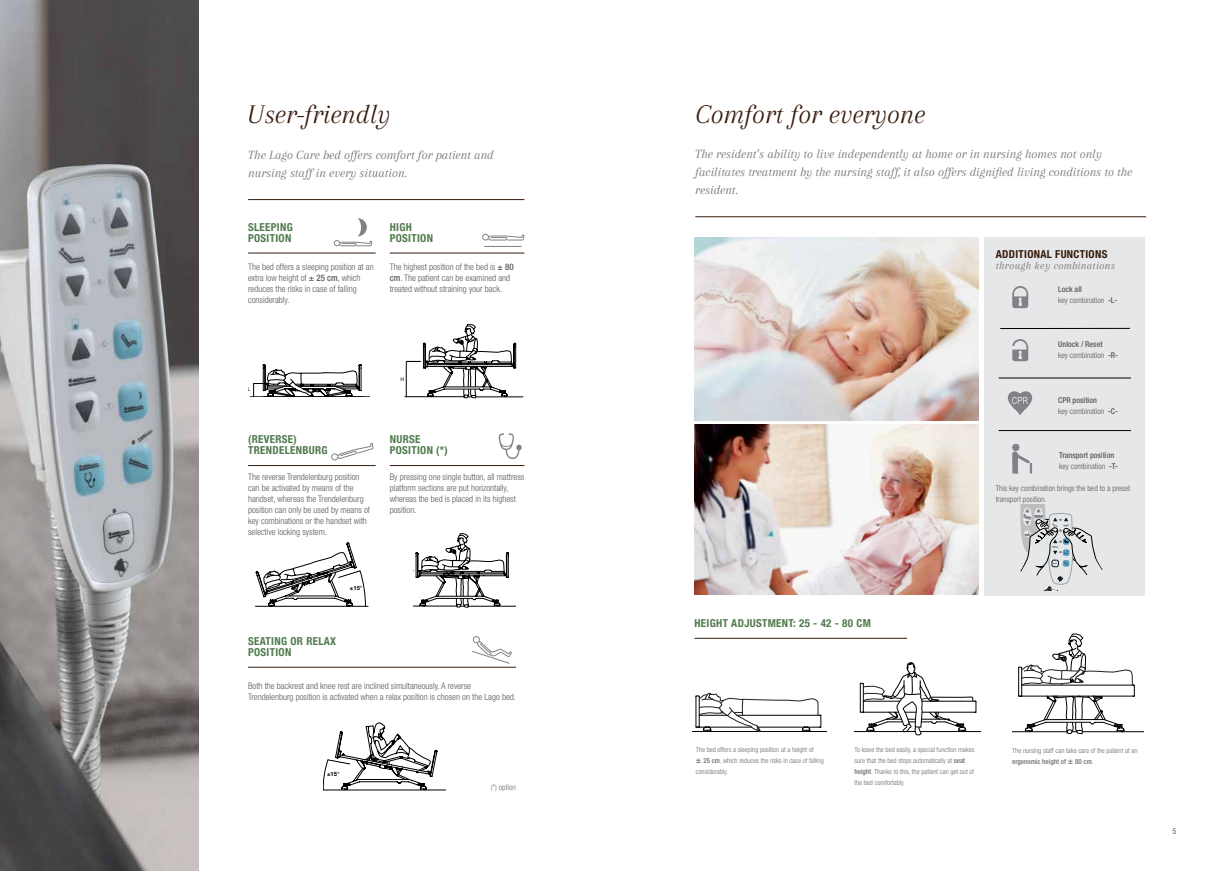
<style>
.page{position:relative;width:1219px;height:871px;background:#fff}
.page>*{position:absolute;margin:0;border:0;box-sizing:border-box;transform-origin:0 0}
.t1{font:italic 28px "Arapey";color:#371b0b}
.t2{font:italic 13px/18px "Arapey";color:#6d6e71}
.t3{font:700 condensed 11px/11px "Helvetica Neue LT Std";letter-spacing:.03em;color:#4f7a4d}
.t4{font:italic 11px "Arapey";letter-spacing:.03em;color:#6d6e71}
.t5{font:700 condensed 11px "Helvetica Neue LT Std";letter-spacing:.03em;color:#371b0b}
.t6{font:300 condensed 9px/11px "Helvetica Neue LT Std";color:#58595b}
.t7{font:500 condensed 8px/11px "Helvetica Neue LT Std";color:#58595b}
.t8{font:300 condensed 8px/11px "Helvetica Neue LT Std";color:#58595b}
.t9{font:300 condensed 8px "Helvetica Neue LT Std";color:#6d6e71}
.t10{font:condensed 8px "Helvetica Neue LT Std";color:#58595b}
.t11{font:300 condensed 7px/11px "Helvetica Neue LT Std";color:#6d6e71}
.t12{font:700 5.9px "Helvetica Neue LT Std";color:#010101}
.t13{font:5.9px "Helvetica";color:#010101}
.t14{font:700 5.8px "Helvetica Neue LT Std";color:#010101}
.s1{font-weight:500}
.s2{font-weight:300}
.s3{font-weight:500;font-size:9px}
</style>
<div class="page">
<img style="left:0;top:0;width:198px;height:870px">
<img style="left:694px;top:424px;width:284px;height:170px">
<img style="left:694px;top:237px;width:284px;height:183px">
<hr style="left:248px;top:199px;width:276px;height:1px;background:#371b0b">
<hr style="left:248px;top:465px;width:128px;height:1px;background:#371b0b">
<hr style="left:390px;top:465px;width:134px;height:1px;background:#371b0b">
<hr style="left:390px;top:253px;width:134px;height:1px;background:#371b0b">
<hr style="left:248px;top:253px;width:128px;height:1px;background:#371b0b">
<hr style="left:248px;top:666px;width:268px;height:1px;background:#371b0b">
<hr style="left:695px;top:216px;width:451px;height:1px;background:#371b0b">
<hr style="left:694px;top:638px;width:213px;height:1px;background:#371b0b">
<div style="left:984px;top:237px;width:161px;height:358px;background:#e6e7e8"></div>
<hr style="left:999px;top:430px;width:132px;height:1px;background:#000">
<hr style="left:999px;top:377px;width:132px;height:1px;background:#000">
<hr style="left:1000px;top:328px;width:130px;height:1px;background:#000">
<svg style="left:482px;top:233px;width:42px;height:14px"></svg>
<svg style="left:334px;top:218px;width:38px;height:28px"></svg>
<svg style="left:331px;top:443px;width:42px;height:17px"></svg>
<svg style="left:499px;top:433px;width:23px;height:26px"></svg>
<svg style="left:472px;top:636px;width:40px;height:27px"></svg>
<svg style="left:250px;top:364px;width:120px;height:33px"></svg>
<hr style="left:476px;top:396px;width:47px;height:1px;background:#000">
<svg style="left:255px;top:542px;width:113px;height:64px"></svg>
<hr style="left:323px;top:789px;width:123px;height:1px;background:#000">
<svg style="left:323px;top:722px;width:114px;height:67px"></svg>
<hr style="left:692px;top:731px;width:135px;height:1px;background:#010101">
<svg style="left:696px;top:693px;width:126px;height:38px"></svg>
<hr style="left:920px;top:731px;width:61px;height:1px;background:#010101">
<hr style="left:854px;top:731px;width:61px;height:1px;background:#010101">
<svg style="left:860px;top:662px;width:117px;height:72px"></svg>
<hr style="left:1082px;top:731px;width:61px;height:1px;background:#010101">
<hr style="left:1012px;top:731px;width:55px;height:1px;background:#010101">
<svg style="left:1018px;top:633px;width:117px;height:100px"></svg>
<hr style="left:468px;top:606px;width:48px;height:1px;background:#000">
<svg style="left:413px;top:533px;width:95px;height:74px"></svg>
<svg style="left:1008px;top:391px;width:24px;height:24px"></svg>
<div style="left:1012px;top:444px;width:7px;height:6px;background:#808285;border:1px solid #808285;border-radius:50%"></div>
<svg style="left:1012px;top:451px;width:20px;height:22px"></svg>
<svg style="left:1012px;top:339px;width:16px;height:22px"></svg>
<svg style="left:1012px;top:286px;width:16px;height:22px"></svg>
<svg style="left:1020px;top:504px;width:83px;height:87px"></svg>
<svg style="left:404px;top:324px;width:112px;height:74px"></svg>
<h1 class="t1" style="left:247px;top:99px;width:145px">User-friendly</h1>
<h2 class="t2" style="left:248px;top:146px;width:247px">The Lago Care bed offers comfort for patient and nursing staff in every situation.</h2>
<p class="t3" style="left:248px;top:221px;width:46px">SLEEPING<br>POSITION</p>
<p class="t6" style="left:248px;top:261px;width:127px">The bed offers a sleeping position at an extra low height of <span class="s1">± 25 cm</span>, which reduces the risks in case of falling considerably.</p>
<p class="t3" style="left:390px;top:221px;width:45px">HIGH<br>POSITION</p>
<p class="t6" style="left:390px;top:261px;width:125px">The highest position of the bed is <span class="s1">± 80 cm</span>. The patient can be examined and treated without straining your back.</p>
<p class="t13" style="left:247px;top:385px;width:4px">L</p>
<p class="t3" style="left:248px;top:433px;width:81px">(REVERSE)<br>TRENDELENBURG</p>
<p class="t6" style="left:248px;top:470px;width:123px">The reverse Trendelenburg position can be activated by means of the handset, whereas the Trendelenburg position can only be used by means of key combinations or the handset with selective locking system.</p>
<p class="t14" style="left:350px;top:584px;width:14px">±15°</p>
<p class="t3" style="left:390px;top:433px;width:59px">NURSE<br>POSITION (*)</p>
<p class="t6" style="left:390px;top:470px;width:136px">By pressing one single button, all mattress platform sections are put horizontally, whereas the bed is placed in its highest position.</p>
<p class="t3" style="left:248px;top:635px;width:90px">SEATING OR RELAX<br>POSITION</p>
<p class="t6" style="left:248px;top:679px;width:269px">Both the backrest and knee rest are inclined simultaneously. A reverse<br>Trendelenburg position is activated when a relax position is chosen on the Lago bed.</p>
<p class="t12" style="left:327px;top:770px;width:14px">±15°</p>
<p class="t9" style="left:491px;top:782px;width:27px">(*) option</p>
<h1 class="t1" style="left:695px;top:98px;width:231px">Comfort for everyone</h1>
<h2 class="t2" style="left:695px;top:145px;width:439px">The resident’s ability to live independently at home or in nursing homes not only facilitates treatment by the nursing staff, it also offers dignified living conditions to the resident.</h2>
<p class="t5" style="left:996px;top:247px;width:113px">ADDITIONAL FUNCTIONS</p>
<p class="t4" style="left:996px;top:259px;width:121px">through key combinations</p>
<p class="t8" style="left:1058px;top:284px;width:61px"><span class="s1">Lock all<br></span>key combination <span class="s1">-L-</span></p>
<p class="t7" style="left:1058px;top:339px;width:61px">Unlock / Reset<br><span class="s2">key combination</span> -R-</p>
<p class="t7" style="left:1058px;top:394px;width:61px">CPR position<br><span class="s2">key combination</span> -C-</p>
<p class="t7" style="left:1059px;top:449px;width:60px">Transport position <span class="s2">key combination</span> -T-</p>
<p class="t3" style="left:694px;top:617px;width:178px">HEIGHT ADJUSTMENT: 25 - 42 - 80 CM</p>
<p class="t8" style="left:996px;top:482px;width:136px">This key combination brings the bed to a preset transport position.</p>
<p class="t11" style="left:696px;top:744px;width:129px">The bed offers a sleeping position at a height of<br><span class="s3">±</span> <span class="s1">25 cm</span>, which reduces the risks in case of falling considerably.</p>
<p class="t11" style="left:854px;top:744px;width:122px">To leave the bed easily, a special function makes sure that the bed stops automatically at <span class="s1">seat height</span>. Thanks to this, the patient can get out of the bed comfortably.</p>
<p class="t11" style="left:1012px;top:744px;width:127px">The nursing staff can take care of the patient at an <span class="s1">ergonomic height of</span> <span class="s3">±</span> <span class="s1">80 cm</span>.</p>
<p class="t10" style="left:1173px;top:826px;width:5px">5</p>
</div>
